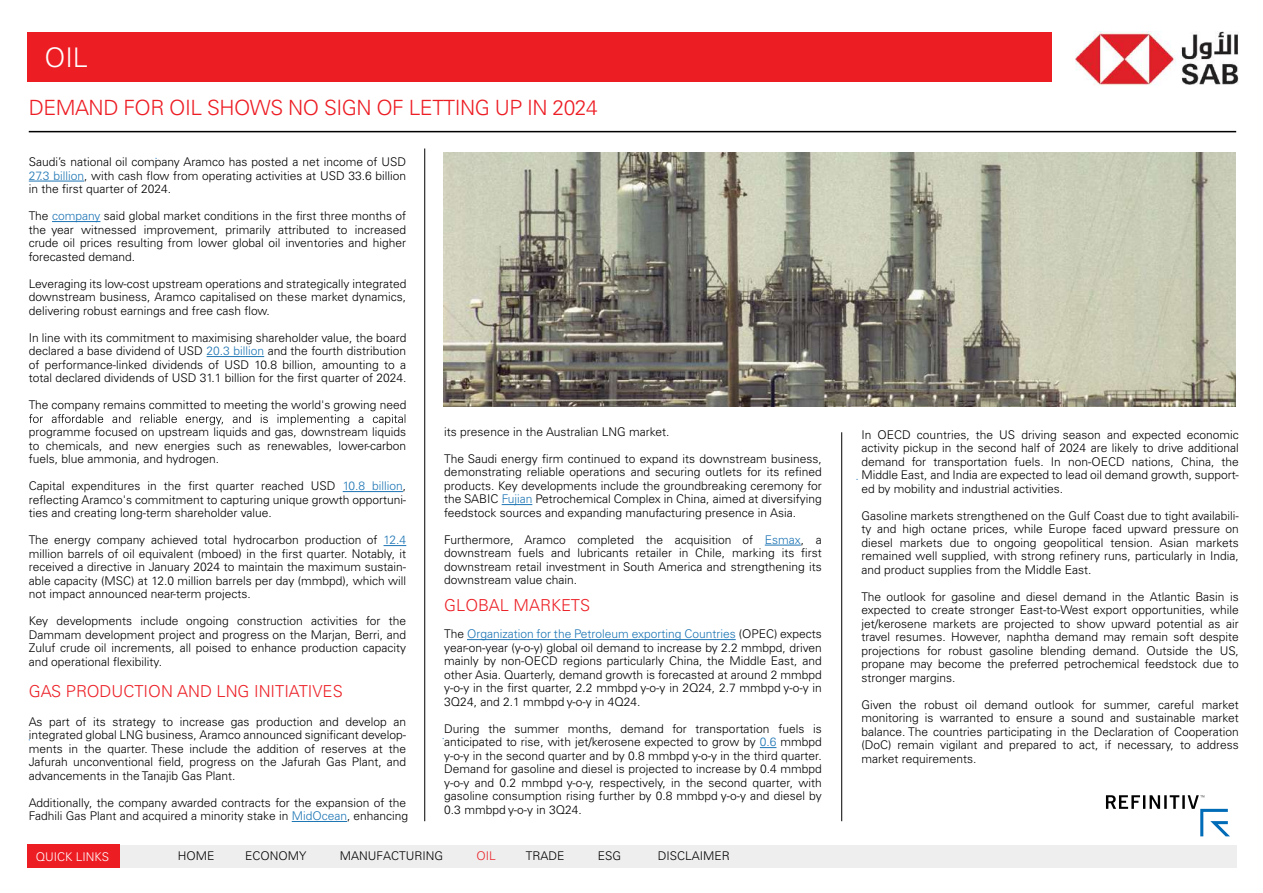
<style>
.page{position:relative;width:1263px;height:893px;background:#fff}
.page>*{position:absolute;margin:0;border:0;box-sizing:border-box;transform-origin:0 0}
.t1{font:300 27px "Univers LT Pro 45";color:#fff}
.t2{font:300 21px "Univers LT Pro 45";letter-spacing:-.025em;color:#ed1d24}
.t3{font:300 16.5px "Univers LT Pro 45";color:#ec2127}
.t4{font:300 12px/13.5px "Univers LT Pro 45";color:#000;text-align:justify}
.t5{font:300 12px "Univers LT Pro 45";color:#fff}
.t6{font:300 12px "Univers LT Pro 45";color:#ea2328}
.s1{color:#1d75b4}
</style>
<div class="page">
<div style="left:27px;top:33px;width:1025px;height:49px;background:#ed1d24"></div>
<hr style="left:424px;top:148px;width:1px;height:673px;background:#000">
<hr style="left:841px;top:432px;width:1px;height:389px;background:#000">
<div style="left:28px;top:845px;width:1208px;height:23px;background:#eee"></div>
<div style="left:27px;top:844px;width:92px;height:24px;background:#ed1d24"></div>
<hr style="left:29px;top:131px;width:1207px;height:1px;background:#000">
<svg style="left:1106px;top:795px;width:124px;height:41px"></svg>
<img style="left:1075px;top:31px;width:164px;height:55px">
<hr style="left:29px;top:181px;width:55px;height:1px;background:#1d75b4">
<hr style="left:52px;top:221px;width:48px;height:1px;background:#1d75b4">
<hr style="left:207px;top:356px;width:57px;height:1px;background:#1d75b4">
<svg style="left:29px;top:414px;width:376px;height:11px"></svg>
<hr style="left:343px;top:491px;width:60px;height:1px;background:#1d75b4">
<svg style="left:383px;top:545px;width:23px;height:1px"></svg>
<hr style="left:292px;top:821px;width:55px;height:1px;background:#1d75b4">
<hr style="left:502px;top:504px;width:30px;height:1px;background:#1d75b4">
<hr style="left:765px;top:545px;width:36px;height:1px;background:#1d75b4">
<hr style="left:467px;top:639px;width:269px;height:1px;background:#1d75b4">
<svg style="left:760px;top:747px;width:16px;height:1px"></svg>
<img style="left:444px;top:152px;width:791px;height:254px">
<h1 class="t1" style="left:44px;top:40px;width:45px">OIL</h1>
<h2 class="t2" style="left:29px;top:94px;width:570px">DEMAND FOR OIL SHOWS NO SIGN OF LETTING UP IN 2024</h2>
<p class="t4" style="left:29px;top:155px;width:379px">Saudi’s national oil company Aramco has posted a net income of USD <span class="s1">27.3 billion</span>, with cash flow from operating activities at USD 33.6 billion in the first quarter of 2024.</p>
<p class="t4" style="left:29px;top:209px;width:379px">The <span class="s1">company</span> said global market conditions in the first three months of the year witnessed improvement, primarily attributed to increased crude oil prices resulting from lower global oil inventories and higher forecasted demand.</p>
<p class="t4" style="left:29px;top:277px;width:379px">Leveraging its low-cost upstream operations and strategically integrated downstream business, Aramco capitalised on these market dynamics, delivering robust earnings and free cash flow.</p>
<p class="t4" style="left:29px;top:331px;width:379px">In line with its commitment to maximising shareholder value, the board declared a base dividend of USD <span class="s1">20.3 billion</span> and the fourth distribution of performance-linked dividends of USD 10.8 billion, amounting to a total declared dividends of USD 31.1 billion for the first quarter of 2024.</p>
<p class="t4" style="left:29px;top:398px;width:379px">The company remains committed to meeting the world's growing need</p>
<p class="t4" style="left:29px;top:425px;width:379px">programme focused on upstream liquids and gas, downstream liquids to chemicals, and new energies such as renewables, lower-carbon fuels, blue ammonia, and hydrogen.</p>
<p class="t4" style="left:29px;top:479px;width:379px">Capital expenditures in the first quarter reached USD <span class="s1">10.8 billion</span>, reflecting Aramco's commitment to capturing unique growth opportuni&shy;ties and creating long-term shareholder value.</p>
<p class="t4" style="left:29px;top:533px;width:379px">The energy company achieved total hydrocarbon production of <span class="s1">12.4 </span>million barrels of oil equivalent (mboed) in the first quarter. Notably, it received a directive in January 2024 to maintain the maximum sustain&shy;able capacity (MSC) at 12.0 million barrels per day (mmbpd), which will not impact announced near-term projects.</p>
<p class="t4" style="left:29px;top:614px;width:379px">Key developments include ongoing construction activities for the Dammam development project and progress on the Marjan, Berri, and Zuluf crude oil increments, all poised to enhance production capacity and operational flexibility.</p>
<h3 class="t3" style="left:29px;top:681px;width:315px">GAS PRODUCTION AND LNG INITIATIVES</h3>
<p class="t4" style="left:29px;top:714px;width:379px">As part of its strategy to increase gas production and develop an integrated global LNG business, Aramco announced significant develop&shy;ments in the quarter. These include the addition of reserves at the Jafurah unconventional field, progress on the Jafurah Gas Plant, and advancements in the Tanajib Gas Plant.</p>
<p class="t4" style="left:29px;top:795px;width:381px">Additionally, the company awarded contracts for the expansion of the<br>Fadhili Gas Plant and acquired a minority stake in <span class="s1">MidOcean</span>, enhancing</p>
<p class="t4" style="left:444px;top:425px;width:227px">its presence in the Australian LNG market.</p>
<p class="t4" style="left:444px;top:452px;width:379px">The Saudi energy firm continued to expand its downstream business, demonstrating reliable operations and securing outlets for its refined products. Key developments include the groundbreaking ceremony for the SABIC <span class="s1">Fujian</span> Petrochemical Complex in China, aimed at diversifying feedstock sources and expanding manufacturing presence in Asia.</p>
<p class="t4" style="left:444px;top:533px;width:379px">Furthermore, Aramco completed the acquisition of <span class="s1">Esmax</span>, a downstream fuels and lubricants retailer in Chile, marking its first downstream retail investment in South America and strengthening its downstream value chain.</p>
<h3 class="t3" style="left:444px;top:595px;width:147px">GLOBAL MARKETS</h3>
<p class="t4" style="left:444px;top:627px;width:379px">The <span class="s1">Organization for the Petroleum exporting Countries</span> (OPEC) expects year-on-year (y-o-y) global oil demand to increase by 2.2 mmbpd, driven mainly by non-OECD regions particularly China, the Middle East, and other Asia. Quarterly, demand growth is forecasted at around 2 mmbpd y-o-y in the first quarter, 2.2 mmbpd y-o-y in 2Q24, 2.7 mmbpd y-o-y in 3Q24, and 2.1 mmbpd y-o-y in 4Q24.</p>
<p class="t4" style="left:444px;top:722px;width:379px">During the summer months, demand for transportation fuels is anticipated to rise, with jet/kerosene expected to grow by <span class="s1">0.6</span> mmbpd y-o-y in the second quarter and by 0.8 mmbpd y-o-y in the third quarter.<br>Demand for gasoline and diesel is projected to increase by 0.4 mmbpd y-o-y and 0.2 mmbpd y-o-y, respectively, in the second quarter, with gasoline consumption rising further by 0.8 mmbpd y-o-y and diesel by 0.3 mmbpd y-o-y in 3Q24.</p>
<p class="t5" style="left:36px;top:849px;width:75px">QUICK LINKS</p>
<p class="t4" style="left:178px;top:849px;width:38px">HOME</p>
<p class="t4" style="left:245px;top:849px;width:63px">ECONOMY</p>
<p class="t4" style="left:340px;top:849px;width:105px">MANUFACTURING</p>
<p class="t6" style="left:476px;top:848px;width:21px">OIL</p>
<p class="t4" style="left:526px;top:849px;width:40px">TRADE</p>
<p class="t4" style="left:598px;top:849px;width:25px">ESG</p>
<p class="t4" style="left:658px;top:849px;width:74px">DISCLAIMER</p>
<p class="t4" style="left:861px;top:428px;width:379px">In OECD countries, the US driving season and expected economic activity pickup in the second half of 2024 are likely to drive additional demand for transportation fuels. In non-OECD nations, China, the Middle East, and India are expected to lead oil demand growth, support&shy;ed by mobility and industrial activities.</p>
<p class="t4" style="left:861px;top:509px;width:379px">Gasoline markets strengthened on the Gulf Coast due to tight availabili&shy;ty and high octane prices, while Europe faced upward pressure on diesel markets due to ongoing geopolitical tension. Asian markets remained well supplied, with strong refinery runs, particularly in India, and product supplies from the Middle East.</p>
<p class="t4" style="left:861px;top:590px;width:379px">The outlook for gasoline and diesel demand in the Atlantic Basin is expected to create stronger East-to-West export opportunities, while jet/kerosene markets are projected to show upward potential as air travel resumes. However, naphtha demand may remain soft despite projections for robust gasoline blending demand. Outside the US, propane may become the preferred petrochemical feedstock due to stronger margins.</p>
<p class="t4" style="left:861px;top:698px;width:379px">Given the robust oil demand outlook for summer, careful market monitoring is warranted to ensure a sound and sustainable market balance. The countries participating in the Declaration of Cooperation (DoC) remain vigilant and prepared to act, if necessary, to address market requirements.</p>
</div>
